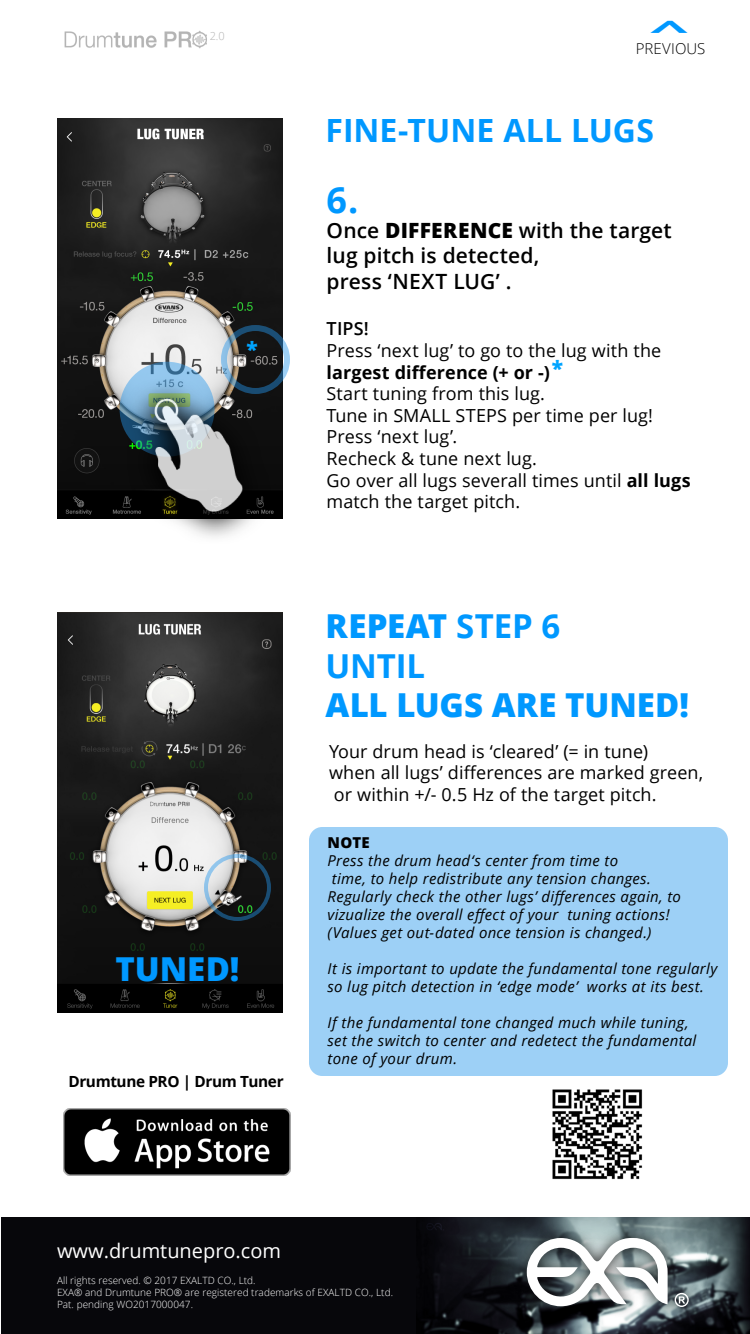
<style>
.page{position:relative;width:750px;height:1334px;background:#fff}
.page>*{position:absolute;margin:0;border:0;box-sizing:border-box;transform-origin:0 0}
.t1{font:700 70.4px "Open Sans";color:#0098ff;scale:.35 1}
.t2{font:700 36px "Open Sans";color:#0098ff}
.t3{font:800 33px "Open Sans";color:#0098ff}
.t4{font:700 33px/39.6px "Open Sans";letter-spacing:-.005em;color:#0098ff}
.t5{font:700 32px "Open Sans";color:#0098ff}
.t6{font:600 21px/25.2px "Open Sans";letter-spacing:.005em;color:#000}
.t7{font:800 21px "Open Sans";color:#00a4ff}
.t8{font:20px "Open Sans";color:#fff}
.t9{font:18px/21.6px "Open Sans";letter-spacing:.005em;color:#000}
.t10{font:700 18px "Open Sans";letter-spacing:.005em;color:#000}
.t11{font:600 18px "Open Sans";color:#000}
.t12{font:700 15.4px "Open Sans";letter-spacing:-.025em;color:#000}
.t13{font:italic 15px/18px "Open Sans";letter-spacing:.02em;color:#000}
.t14{font:300 15px "Open Sans";letter-spacing:.005em;color:#000}
.t15{font:800 15px "Open Sans";color:#000}
.t16{font:300 11px "Open Sans";color:#b4b4b4}
.t17{font:300 10px/12px "Open Sans";letter-spacing:.005em;color:#fff}
.s1{font-weight:800}
.s2{font-weight:700}
</style>
<div class="page">
<div style="left:309px;top:827px;width:419px;height:249px;background:#9dd0f6;border-radius:13px"></div>
<img style="left:57px;top:118px;width:225px;height:400px">
<img style="left:63px;top:121px;width:216px;height:147px">
<img style="left:64px;top:30px;width:143px;height:19px">
<div style="left:221px;top:325px;width:69px;height:69px;border:6px solid #2497ed;border-radius:50%"></div>
<img style="left:71px;top:336px;width:219px;height:201px">
<img style="left:57px;top:612px;width:225px;height:400px">
<div style="left:204px;top:854px;width:67px;height:67px;border:4px solid #2497ed;border-radius:50%"></div>
<img style="left:416px;top:1217px;width:334px;height:117px">
<div style="left:1px;top:1217px;width:415px;height:117px;background:#07070b"></div>
<img style="left:508px;top:1220px;width:199px;height:105px">
<svg style="left:527px;top:1238px;width:141px;height:68px"></svg>
<svg style="left:675px;top:1293px;width:14px;height:14px"></svg>
<img style="left:552px;top:1089px;width:91px;height:91px">
<img style="left:63px;top:1108px;width:228px;height:68px">
<p class="t16" style="left:210px;top:28px;width:17px">2.0</p>
<h3 class="t7" style="left:247px;top:334px;width:13px">*</h3>
<h3 class="t3" style="left:116px;top:944px;width:125px">TUNED!</h3>
<p class="t12" style="left:68px;top:1070px;width:217px">Drumtune PRO | Drum Tuner</p>
<h1 class="t1" style="left:619px;top:34px;width:42px;rotate:-90deg">&gt;</h1>
<p class="t14" style="left:636px;top:38px;width:71px">PREVIOUS</p>
<h3 class="t5" style="left:326px;top:107px;width:330px">FINE-TUNE ALL LUGS</h3>
<h2 class="t2" style="left:327px;top:175px;width:33px">6.</h2>
<h3 class="t6" style="left:327px;top:218px;width:347px">Once <span class="s1">DIFFERENCE</span> with the target lug pitch is detected,<br>press ‘NEXT LUG’ .</h3>
<p class="t11" style="left:327px;top:317px;width:44px">TIPS!</p>
<p class="t9" style="left:327px;top:339px;width:336px">Press ‘next lug’ to go to the lug with the</p>
<p class="t10" style="left:327px;top:359px;width:225px">largest difference (+ or -)</p>
<p class="t9" style="left:327px;top:382px;width:365px">Start tuning from this lug.<br>Tune in SMALL STEPS per time per lug!<br>Press ‘next lug’.<br>Recheck &amp; tune next lug.<br>Go over all lugs severall times until <span class="s2">all lugs </span>match the target pitch.</p>
<h3 class="t7" style="left:552px;top:353px;width:13px">*</h3>
<h3 class="t4" style="left:326px;top:606px;width:236px"><span class="s1">REPEAT</span> STEP 6<br>UNTIL</h3>
<h3 class="t3" style="left:326px;top:680px;width:365px">ALL LUGS ARE TUNED!</h3>
<p class="t9" style="left:329px;top:740px;width:376px">Your drum head is ‘cleared’ (= in tune)<br>when all lugs’ differences are marked green, or within +/- 0.5 Hz of the target pitch.</p>
<p class="t15" style="left:328px;top:831px;width:43px">NOTE</p>
<p class="t13" style="left:328px;top:851px;width:355px">Press the drum head‘s center from time to<br>time, to help redistribute any tension changes.<br>Regularly check the other lugs’ differences again, to vizualize the overall effect of your tuning actions! (Values get out-dated once tension is changed.)</p>
<p class="t13" style="left:328px;top:959px;width:391px">It is important to update the fundamental tone regularly so lug pitch detection in ‘edge mode’ works at its best.</p>
<p class="t13" style="left:328px;top:1013px;width:370px">If the fundamental tone changed much while tuning, set the switch to center and redetect the fundamental tone of your drum.</p>
<h3 class="t8" style="left:57px;top:1237px;width:226px">www.drumtunepro.com</h3>
<p class="t17" style="left:57px;top:1274px;width:338px">All rights reserved. © 2017 EXALTD CO., Ltd.<br>EXA® and Drumtune PRO® are registered trademarks of EXALTD CO., Ltd.<br>Pat. pending WO2017000047.</p>
</div>
